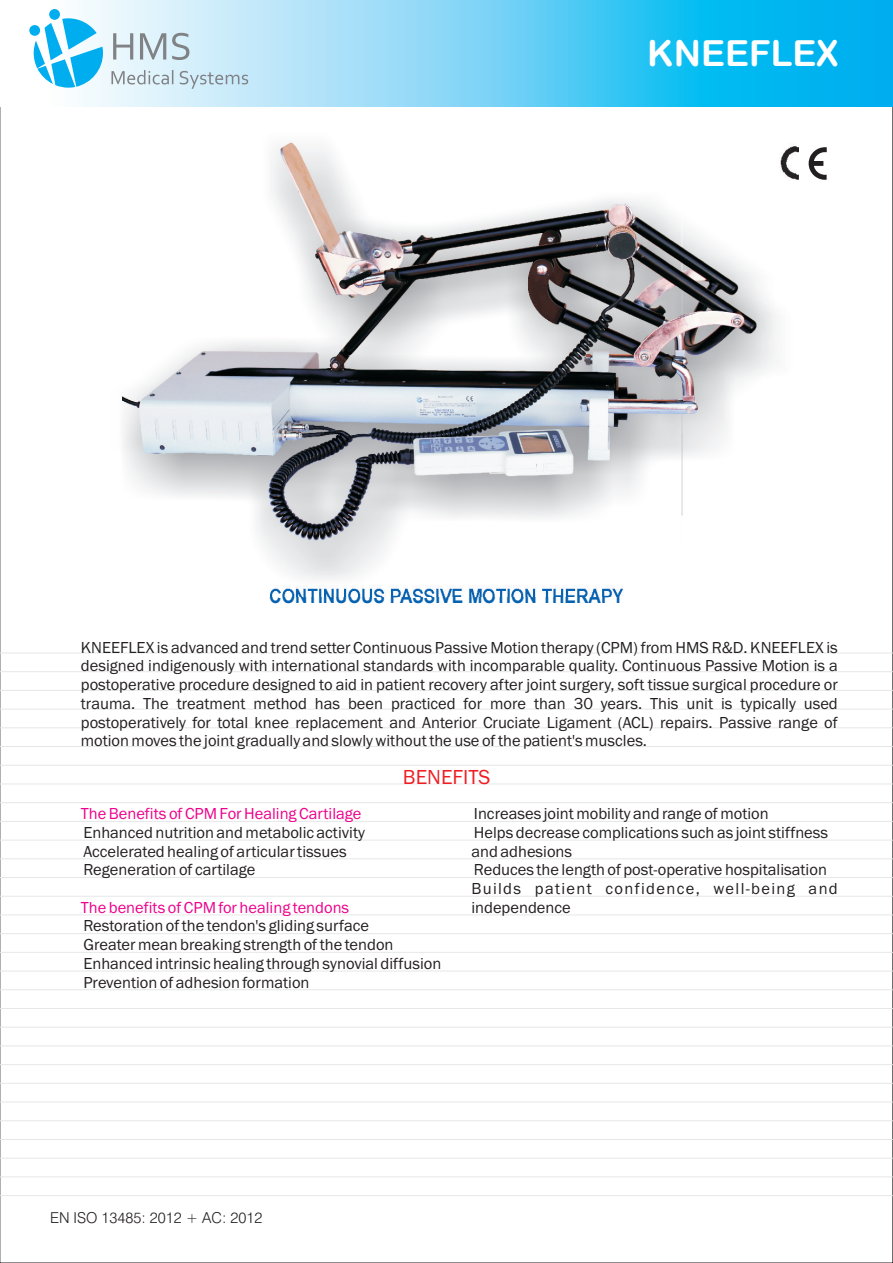
<style>
.page{position:relative;width:893px;height:1263px;background:#fff}
.page>*{position:absolute;margin:0;border:0;box-sizing:border-box;transform-origin:0 0}
.t1{font:36px "Arial Rounded MT Bold";color:#fff}
.t2{font:700 21px "Arial Narrow";color:#0762b0}
.t3{font:21px "Franklin Gothic";color:#ee1d23}
.t4{font:16.5px/18.8px "Franklin Gothic";color:#231f20}
.t5{font:16.5px "Franklin Gothic";color:#ed028c}
.t6{font:300 15px "Swiss 721 BT";color:#231f20}
</style>
<div class="page">
<svg style="left:30px;top:0;width:863px;height:107px;background:#69d1f5"></svg>
<svg style="left:34px;top:18px;width:69px;height:70px"></svg>
<div style="left:29px;top:25px;width:11px;height:11px;background:#00aeef;border-radius:50%"></div>
<div style="left:49px;top:9px;width:11px;height:11px;background:#00aeef;border-radius:50%"></div>
<svg style="left:113px;top:33px;width:76px;height:27px;background:#bfcdd3"></svg>
<svg style="left:111px;top:70px;width:137px;height:19px;background:#c6dae3"></svg>
<hr style="left:0;top:653px;width:893px;height:1px;background:#e6e7e9">
<hr style="left:0;top:690px;width:893px;height:1px;background:#e6e7e9">
<hr style="left:0;top:671px;width:893px;height:1px;background:#e6e7e9">
<hr style="left:0;top:709px;width:893px;height:1px;background:#e6e7e9">
<hr style="left:0;top:727px;width:893px;height:1px;background:#e6e7e9">
<hr style="left:0;top:746px;width:893px;height:1px;background:#e6e7e9">
<hr style="left:0;top:765px;width:893px;height:1px;background:#e6e7e9">
<hr style="left:0;top:783px;width:893px;height:1px;background:#e6e7e9">
<hr style="left:0;top:802px;width:893px;height:1px;background:#e6e7e9">
<hr style="left:0;top:821px;width:893px;height:1px;background:#e6e7e9">
<hr style="left:0;top:840px;width:893px;height:1px;background:#e6e7e9">
<hr style="left:0;top:858px;width:893px;height:1px;background:#e6e7e9">
<hr style="left:0;top:877px;width:893px;height:1px;background:#e6e7e9">
<hr style="left:0;top:896px;width:893px;height:1px;background:#e6e7e9">
<hr style="left:0;top:914px;width:893px;height:1px;background:#e6e7e9">
<hr style="left:0;top:933px;width:893px;height:1px;background:#e6e7e9">
<hr style="left:0;top:952px;width:893px;height:1px;background:#e6e7e9">
<hr style="left:0;top:971px;width:893px;height:1px;background:#e6e7e9">
<hr style="left:0;top:989px;width:893px;height:1px;background:#e6e7e9">
<hr style="left:0;top:1008px;width:893px;height:1px;background:#e6e7e9">
<hr style="left:0;top:1027px;width:893px;height:1px;background:#e6e7e9">
<hr style="left:0;top:1045px;width:893px;height:1px;background:#e6e7e9">
<hr style="left:0;top:1064px;width:893px;height:1px;background:#e6e7e9">
<hr style="left:0;top:1083px;width:893px;height:1px;background:#e6e7e9">
<hr style="left:0;top:1102px;width:893px;height:1px;background:#e6e7e9">
<hr style="left:0;top:1120px;width:893px;height:1px;background:#e6e7e9">
<hr style="left:0;top:1139px;width:893px;height:1px;background:#e6e7e9">
<hr style="left:0;top:1158px;width:893px;height:1px;background:#e6e7e9">
<hr style="left:0;top:1176px;width:893px;height:1px;background:#e6e7e9">
<hr style="left:0;top:1195px;width:893px;height:1px;background:#e6e7e9">
<svg style="left:797px;top:147px;width:2px;height:33px"></svg>
<svg style="left:809px;top:147px;width:18px;height:33px"></svg>
<img style="left:122px;top:146px;width:675px;height:451px">
<img style="left:123px;top:142px;width:633px;height:407px">
<h1 class="t1" style="left:647px;top:40px;width:193px">KNEEFLEX</h1>
<p class="t2" style="left:269px;top:588px;width:356px">CONTINUOUS PASSIVE MOTION THERAPY</p>
<p class="t4" style="left:81px;top:639px;width:758px;text-align:justify">KNEEFLEX is advanced and trend setter Continuous Passive Motion therapy (CPM) from HMS R&amp;D. KNEEFLEX is designed indigenously with international standards with incomparable quality. Continuous Passive Motion is a postoperative procedure designed to aid in patient recovery after joint surgery, soft tissue surgical procedure or trauma. The treatment method has been practiced for more than 30 years. This unit is typically used postoperatively for total knee replacement and Anterior Cruciate Ligament (ACL) repairs. Passive range of motion moves the joint gradually and slowly without the use of the patient's muscles.</p>
<p class="t5" style="left:81px;top:807px;width:282px">The Benefits of CPM For Healing Cartilage</p>
<p class="t4" style="left:83px;top:824px;width:283px">Enhanced nutrition and metabolic activity<br>Accelerated healing of articular tissues<br>Regeneration of cartilage</p>
<p class="t5" style="left:81px;top:901px;width:270px">The benefits of CPM for healing tendons</p>
<p class="t3" style="left:403px;top:769px;width:89px">BENEFITS</p>
<p class="t4" style="left:471px;top:805px;width:368px">Increases joint mobility and range of motion<br>Helps decrease complications such as joint stiffness and adhesions<br>Reduces the length of post-operative hospitalisation Builds patient confidence, well-being and independence</p>
<p class="t4" style="left:83px;top:918px;width:360px">Restoration of the tendon's gliding surface<br>Greater mean breaking strength of the tendon Enhanced intrinsic healing through synovial diffusion Prevention of adhesion formation</p>
<p class="t6" style="left:50px;top:1212px;width:214px">EN ISO 13485: 2012 + AC: 2012</p>
</div>
